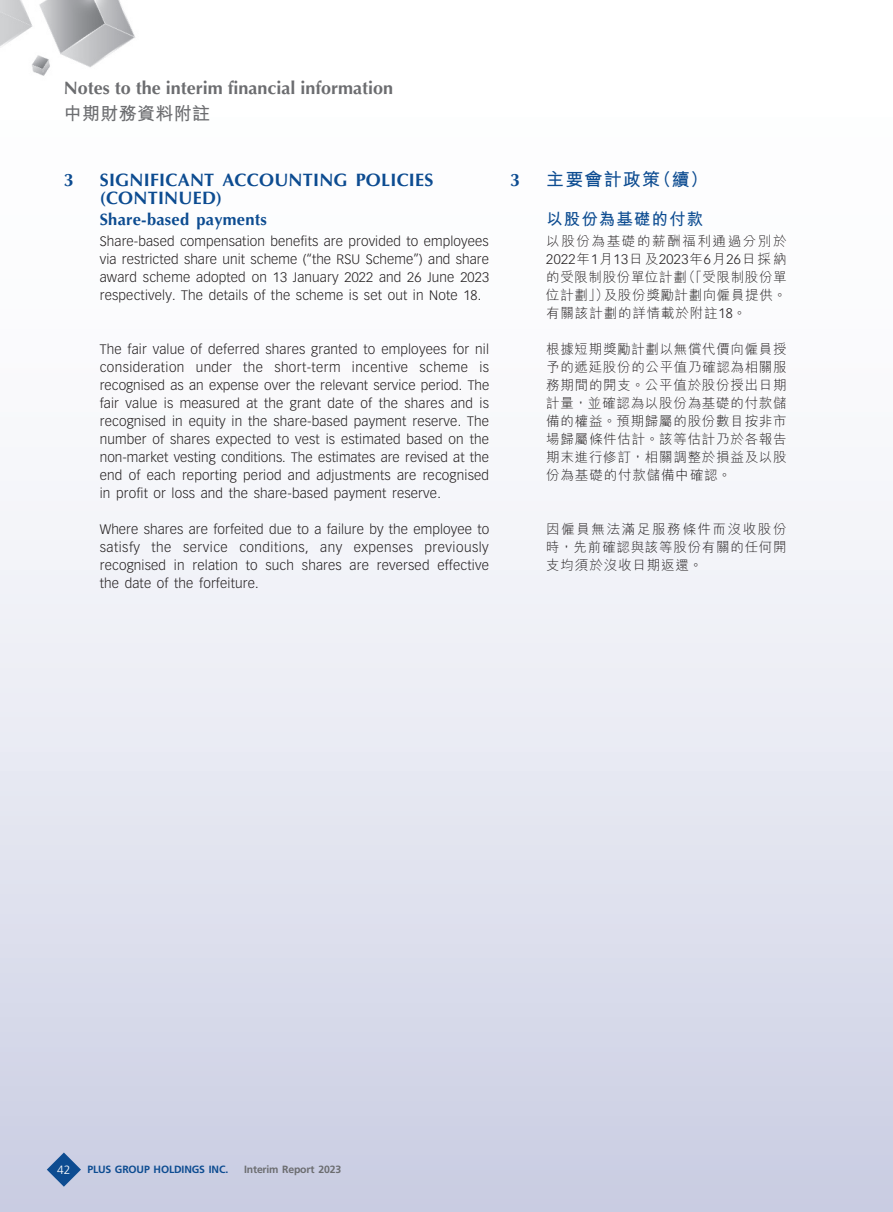
<style>
.page{position:relative;width:893px;height:1212px;background:#fff}
.page>*{position:absolute;margin:0;border:0;box-sizing:border-box;transform-origin:0 0}
._03_H1{font:700 18px/18px "Optima LT Std";letter-spacing:.015em;color:#0d4c91}
.t1{font:700 18px "Optima LT Std";color:#6c6d70}
._03_H1-2{font:700 18px "M Hei HK";letter-spacing:.065em;color:#0d4c91}
.t2{font:700 18px "M Hei HK";letter-spacing:.02em;color:#6c6d70}
._04___H2{font:700 16.5px "Optima LT Std";letter-spacing:.015em;color:#0d4c91}
._04___H2-2{font:700 16.5px "M Hei HK";letter-spacing:.065em;color:#0d4c91}
._01_Body_Text{font:300 13.5px/18px "Vectora LT Std";letter-spacing:.015em;color:#231f20;text-align:justify}
._01_Body_Text-2{font:300 13.5px/18px "M Hei HK";letter-spacing:.055em;color:#231f20;text-align:justify}
.t3{font:300 12px "Frutiger LT Std";color:#fff}
.t4{font:700 10.5px "Frutiger LT Std";letter-spacing:-.015em;color:#0d4c91}
.t5{font:700 10.5px "Frutiger LT Std";letter-spacing:-.02em;color:#6c6d70}
.s1{font-family:"Vectora LT Std"}
</style>
<div class="page">
<div style="left:0;top:0;width:893px;height:1212px;background:linear-gradient(to bottom,#fff,#d0d3e6)"></div>
<img style="left:0;top:0;width:143px;height:120px">
<svg style="left:47px;top:1152px;width:34px;height:35px"></svg>
<h1 class="t1" style="left:64px;top:77px;width:331px">Notes to the interim financial information</h1>
<h1 class="t2" style="left:64px;top:100px;width:148px">中期財務資料附註</h1>
<p class="_03_H1" style="left:64px;top:171px;width:12px">3</p>
<p class="_03_H1" style="left:100px;top:171px;width:335px">SIGNIFICANT ACCOUNTING POLICIES (CONTINUED)</p>
<p class="_04___H2" style="left:100px;top:210px;width:169px">Share-based payments</p>
<p class="_01_Body_Text" style="left:100px;top:233px;width:391px">Share-based compensation benefits are provided to employees via restricted share unit scheme (“the RSU Scheme”) and share award scheme adopted on 13 January 2022 and 26 June 2023 respectively. The details of the scheme is set out in Note 18.</p>
<p class="_01_Body_Text" style="left:100px;top:341px;width:391px">The fair value of deferred shares granted to employees for nil consideration under the short-term incentive scheme is recognised as an expense over the relevant service period. The fair value is measured at the grant date of the shares and is recognised in equity in the share-based payment reserve. The number of shares expected to vest is estimated based on the non-market vesting conditions. The estimates are revised at the end of each reporting period and adjustments are recognised in profit or loss and the share-based payment reserve.</p>
<p class="_01_Body_Text" style="left:100px;top:521px;width:391px">Where shares are forfeited due to a failure by the employee to satisfy the service conditions, any expenses previously recognised in relation to such shares are reversed effective the date of the forfeiture.</p>
<p class="_03_H1" style="left:510px;top:171px;width:12px">3</p>
<p class="_03_H1-2" style="left:546px;top:166px;width:163px">主要會計政策（續）</p>
<p class="_04___H2-2" style="left:546px;top:207px;width:158px">以股份為基礎的付款</p>
<p class="_01_Body_Text-2" style="left:546px;top:232px;width:242px">以股份為基礎的薪酬福利通過分別於<span class="s1">2022</span>年<span class="s1">1</span>月<span class="s1">13</span>日及<span class="s1">2023</span>年<span class="s1">6</span>月<span class="s1">26</span>日採納的受限制股份單位計劃（「受限制股份單位計劃」）及股份獎勵計劃向僱員提供。有關該計劃的詳情載於附註<span class="s1">18</span>。</p>
<p class="_01_Body_Text-2" style="left:546px;top:340px;width:242px">根據短期獎勵計劃以無償代價向僱員授予的遞延股份的公平值乃確認為相關服務期間的開支。公平值於股份授出日期計量，並確認為以股份為基礎的付款儲備的權益。預期歸屬的股份數目按非市場歸屬條件估計。該等估計乃於各報告期末進行修訂，相關調整於損益及以股份為基礎的付款儲備中確認。</p>
<p class="_01_Body_Text-2" style="left:546px;top:520px;width:242px">因僱員無法滿足服務條件而沒收股份時，先前確認與該等股份有關的任何開支均須於沒收日期返還。</p>
<p class="t3" style="left:57px;top:1163px;width:15px">42</p>
<p class="t4" style="left:87px;top:1163px;width:143px">PLUS GROUP HOLDINGS INC.</p>
<p class="t5" style="left:244px;top:1163px;width:98px">Interim Report 2023</p>
</div>
